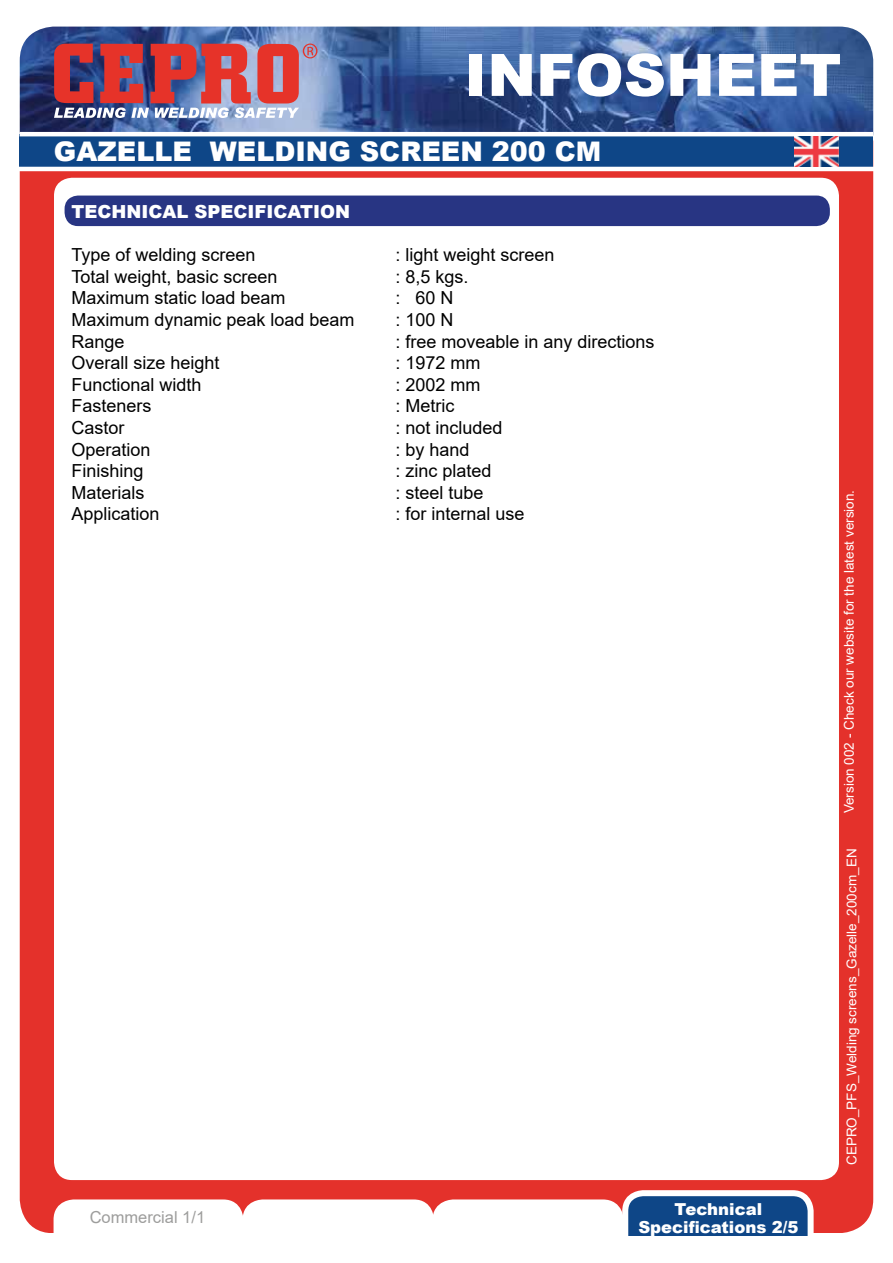
<style>
.page{position:relative;width:893px;height:1263px;background:#fff}
.page>*{position:absolute;margin:0;border:0;box-sizing:border-box;transform-origin:0 0}
.t1{font:900 58.5px "Arial";color:#fff}
.t2{font:900 27px "Arial";color:#fff}
.t3{font:18px "Arial";color:#000}
.t4{font:900 18px "Arial";color:#fff}
.t5{font:900 16.5px/18px "Arial";color:#fff;text-align:center}
.t6{font:16.5px "Arial";color:#9d9d9c}
.t7{font:13.5px "Arial";color:#fff}
</style>
<div class="page">
<div style="left:20px;top:108px;width:853px;height:1125px;background:#e4312b;border-radius:34px"></div>
<img style="left:20px;top:27px;width:853px;height:105px">
<div style="left:20px;top:134px;width:853px;height:35px;background:#0e4687"></div>
<svg style="left:54px;top:44px;width:263px;height:74px;background:#af6172"></svg>
<div style="left:54px;top:178px;width:785px;height:1002px;background:#fff;border-radius:18px"></div>
<hr style="left:20px;top:132px;width:853px;height:4px;background:#fff">
<hr style="left:17px;top:167px;width:860px;height:4px;background:#fff">
<div style="left:65px;top:196px;width:765px;height:30px;background:#283583;border-radius:14px"></div>
<div style="left:54px;top:1199px;width:568px;height:34px;background:#fff"></div>
<div style="left:625px;top:1193px;width:186px;height:64px;background:#0e4687;border-radius:18px"></div>
<div style="left:622px;top:1190px;width:192px;height:70px;border:6px solid #fff;border-radius:18px"></div>
<div style="left:9px;top:1236px;width:883px;height:27px;background:#fff"></div>
<img style="left:794px;top:136px;width:44px;height:31px">
<h1 class="t1" style="left:465px;top:33px;width:387px">DATASHEET</h1>
<h1 class="t1" style="left:465px;top:33px;width:378px">INFOSHEET</h1>
<h2 class="t2" style="left:54px;top:132px;width:549px">GAZELLE WELDING SCREEN 200 CM</h2>
<p class="t4" style="left:71px;top:199px;width:280px">TECHNICAL SPECIFICATION</p>
<p class="t3" style="left:71px;top:242px;width:186px">Type of welding screen</p>
<p class="t3" style="left:395px;top:242px;width:161px">: light weight screen</p>
<p class="t3" style="left:71px;top:264px;width:208px">Total weight, basic screen</p>
<p class="t3" style="left:395px;top:264px;width:75px">: 8,5 kgs.</p>
<p class="t3" style="left:71px;top:286px;width:216px">Maximum static load beam</p>
<p class="t3" style="left:395px;top:286px;width:60px">: 60 N</p>
<p class="t3" style="left:71px;top:307px;width:285px">Maximum dynamic peak load beam</p>
<p class="t3" style="left:395px;top:307px;width:60px">: 100 N</p>
<p class="t3" style="left:71px;top:329px;width:55px">Range</p>
<p class="t3" style="left:395px;top:329px;width:261px">: free moveable in any directions</p>
<p class="t3" style="left:71px;top:350px;width:150px">Overall size height</p>
<p class="t3" style="left:395px;top:350px;width:87px">: 1972 mm</p>
<p class="t3" style="left:71px;top:372px;width:132px">Functional width</p>
<p class="t3" style="left:395px;top:372px;width:87px">: 2002 mm</p>
<p class="t3" style="left:71px;top:394px;width:82px">Fasteners</p>
<p class="t3" style="left:395px;top:394px;width:60px">: Metric</p>
<p class="t3" style="left:71px;top:415px;width:55px">Castor</p>
<p class="t3" style="left:395px;top:415px;width:109px">: not included</p>
<p class="t3" style="left:71px;top:437px;width:81px">Operation</p>
<p class="t3" style="left:395px;top:437px;width:76px">: by hand</p>
<p class="t3" style="left:71px;top:458px;width:74px">Finishing</p>
<p class="t3" style="left:395px;top:458px;width:98px">: zinc plated</p>
<p class="t3" style="left:71px;top:480px;width:75px">Materials</p>
<p class="t3" style="left:395px;top:480px;width:90px">: steel tube</p>
<p class="t3" style="left:71px;top:502px;width:90px">Application</p>
<p class="t3" style="left:395px;top:502px;width:131px">: for internal use</p>
<p class="t6" style="left:90px;top:1206px;width:117px">Commercial 1/1</p>
<p class="t5" style="left:638px;top:1199px;width:162px">Technical<br>Specifications 2/5</p>
<p class="t7" style="left:840px;top:813px;width:325px;rotate:-90deg">Version 002 - Check our website for the latest version.</p>
<p class="t7" style="left:843px;top:1165px;width:318px;rotate:-90deg">CEPRO_PFS_Welding screens_Gazelle_200cm_EN</p>
</div>
